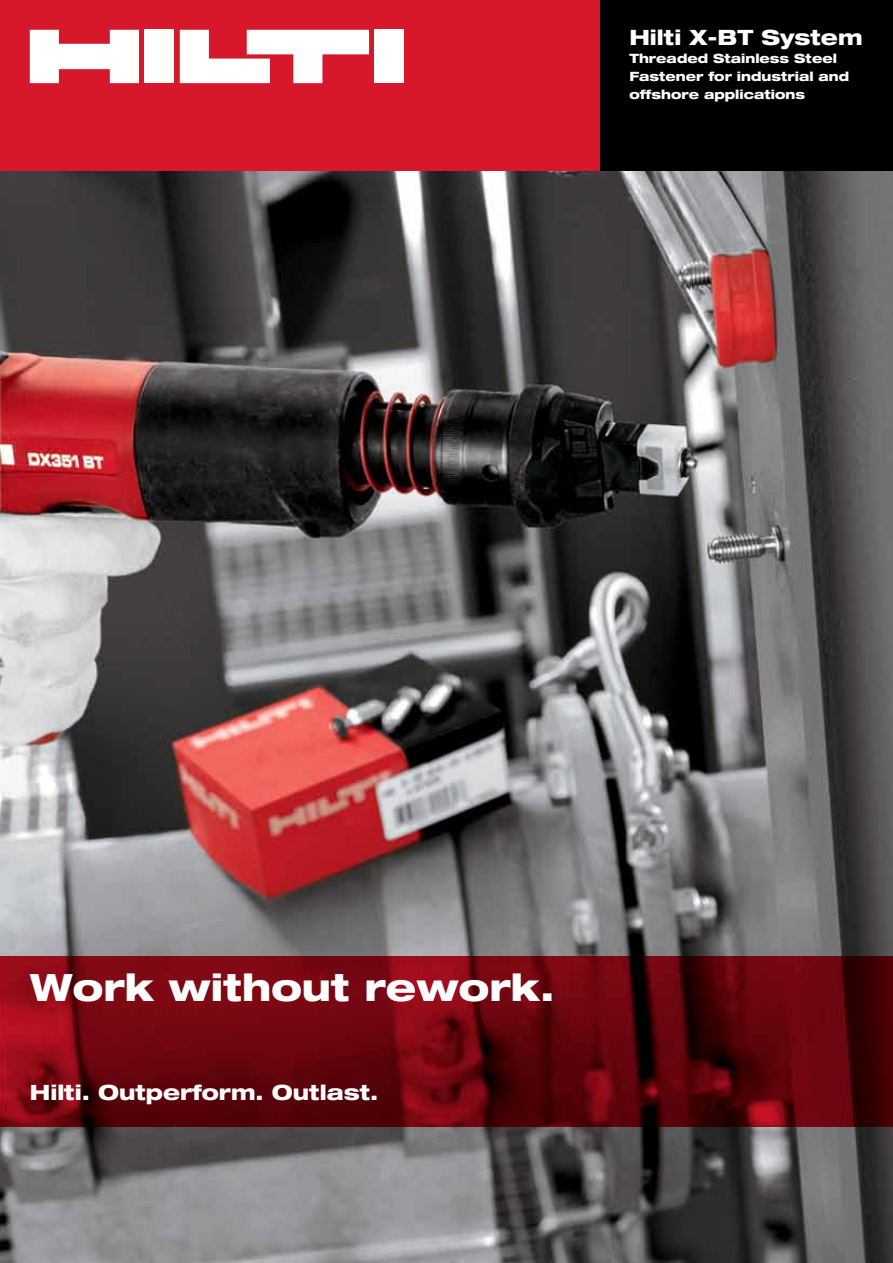
<style>
.page{position:relative;width:893px;height:1263px;background:#fff}
.page>*{position:absolute;margin:0;border:0;box-sizing:border-box;transform-origin:0 0}
.t1{font:800 expanded 37.5px "Hilti";color:#fff}
.t2{font:800 expanded 21px "Hilti";color:#fff}
.t3{font:800 expanded 12.75px/18px "Hilti";color:#fff}
</style>
<div class="page">
<img style="left:0;top:170px;width:893px;height:1093px">
<img style="left:0;top:957px;width:893px;height:170px">
<div style="left:600px;top:0;width:293px;height:170px;background:#000"></div>
<div style="left:0;top:0;width:600px;height:170px;background:#d7182a"></div>
<div style="left:145px;top:30px;width:29px;height:53px;background:#fff"></div>
<div style="left:375px;top:30px;width:29px;height:53px;background:#fff"></div>
<svg style="left:30px;top:30px;width:109px;height:53px"></svg>
<svg style="left:180px;top:30px;width:189px;height:53px"></svg>
<h2 class="t2" style="left:629px;top:26px;width:235px">Hilti X-BT System</h2>
<p class="t3" style="left:629px;top:50px;width:221px">Threaded Stainless Steel<br>Fastener for industrial and offshore applications</p>
<h1 class="t1" style="left:30px;top:966px;width:526px">Work without rework.</h1>
<h2 class="t2" style="left:30px;top:1080px;width:350px">Hilti. Outperform. Outlast.</h2>
</div>
